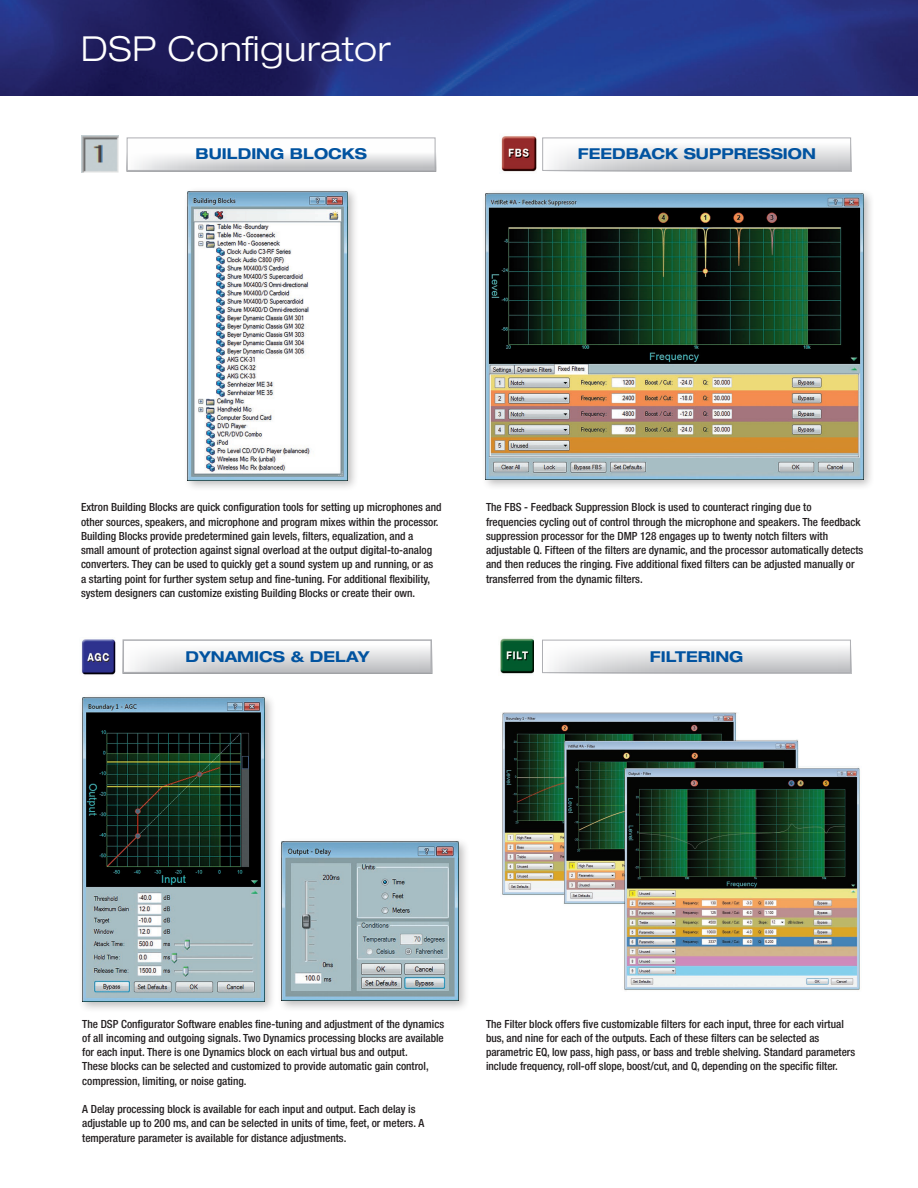
<style>
.page{position:relative;width:918px;height:1188px;background:#fff}
.page>*{position:absolute;margin:0;border:0;box-sizing:border-box;transform-origin:0 0}
.t1{font:300 expanded 34.5px "Helvetica Neue LT Std";letter-spacing:.02em;color:#fff}
.t2{font:700 expanded 15px "Helvetica Neue LT Std";color:#0153a0}
.t3{font:500 condensed 11.25px/14.2px "Helvetica Neue LT Std";color:#231f20}
</style>
<div class="page">
<img style="left:0;top:0;width:918px;height:95px">
<div style="left:481px;top:189px;width:394px;height:302px;background:#231f20;opacity:.3"></div>
<img style="left:485px;top:193px;width:378px;height:286px">
<img style="left:502px;top:712px;width:358px;height:279px">
<div style="left:77px;top:693px;width:199px;height:320px;background:#231f20;opacity:.3"></div>
<img style="left:82px;top:698px;width:182px;height:303px">
<div style="left:277px;top:837px;width:194px;height:176px;background:#231f20;opacity:.3"></div>
<img style="left:282px;top:842px;width:177px;height:159px">
<img style="left:81px;top:639px;width:34px;height:36px">
<img style="left:500px;top:638px;width:34px;height:36px">
<div style="left:183px;top:186px;width:176px;height:306px;background:#231f20;opacity:.3"></div>
<img style="left:188px;top:191px;width:159px;height:289px">
<svg style="left:542px;top:137px;width:309px;height:32px"></svg>
<svg style="left:542px;top:639px;width:309px;height:35px"></svg>
<svg style="left:136px;top:154px;width:297px;height:15px"></svg>
<div style="left:127px;top:137px;width:309px;height:35px;border:1px solid #999b9e"></div>
<div style="left:542px;top:138px;width:309px;height:33px;border:1px solid #aeafb3"></div>
<div style="left:542px;top:640px;width:309px;height:33px;border:1px solid #aeafb3"></div>
<div style="left:127px;top:138px;width:308px;height:33px;border:1px solid #aeafb3"></div>
<img style="left:81px;top:135px;width:37px;height:38px">
<img style="left:501px;top:136px;width:36px;height:36px">
<svg style="left:132px;top:648px;width:297px;height:22px"></svg>
<div style="left:123px;top:639px;width:309px;height:35px;border:1px solid #999b9e"></div>
<div style="left:123px;top:639px;width:309px;height:34px;border:2px solid #aeafb3"></div>
<h1 class="t1" style="left:81px;top:28px;width:311px">DSP Configurator</h1>
<h2 class="t2" style="left:196px;top:145px;width:173px">BUILDING BLOCKS</h2>
<h2 class="t2" style="left:578px;top:145px;width:239px">FEEDBACK SUPPRESSION</h2>
<p class="t3" style="left:81px;top:500px;width:362px">Extron Building Blocks are quick configuration tools for setting up microphones and other sources, speakers, and microphone and program mixes within the processor.<br>Building Blocks provide predetermined gain levels, filters, equalization, and a<br>small amount of protection against signal overload at the output digital-to-analog converters. They can be used to quickly get a sound system up and running, or as<br>a starting point for further system setup and fine-tuning. For additional flexibility, system designers can customize existing Building Blocks or create their own.</p>
<h2 class="t2" style="left:186px;top:647px;width:185px">DYNAMICS &amp; DELAY</h2>
<p class="t3" style="left:486px;top:500px;width:379px">The FBS - Feedback Suppression Block is used to counteract ringing due to frequencies cycling out of control through the microphone and speakers. The feedback suppression processor for the DMP 128 engages up to twenty notch filters with adjustable Q. Fifteen of the filters are dynamic, and the processor automatically detects and then reduces the ringing. Five additional fixed filters can be adjusted manually or transferred from the dynamic filters.</p>
<h2 class="t2" style="left:650px;top:647px;width:95px">FILTERING</h2>
<p class="t3" style="left:82px;top:1016px;width:364px">The DSP Configurator Software enables fine-tuning and adjustment of the dynamics of all incoming and outgoing signals. Two Dynamics processing blocks are available for each input. There is one Dynamics block on each virtual bus and output.<br>These blocks can be selected and customized to provide automatic gain control, compression, limiting, or noise gating.</p>
<p class="t3" style="left:82px;top:1102px;width:343px">A Delay processing block is available for each input and output. Each delay is adjustable up to 200 ms, and can be selected in units of time, feet, or meters. A temperature parameter is available for distance adjustments.</p>
<p class="t3" style="left:486px;top:1016px;width:371px">The Filter block offers five customizable filters for each input, three for each virtual bus, and nine for each of the outputs. Each of these filters can be selected as parametric EQ, low pass, high pass, or bass and treble shelving. Standard parameters include frequency, roll-off slope, boost/cut, and Q, depending on the specific filter.</p>
</div>
